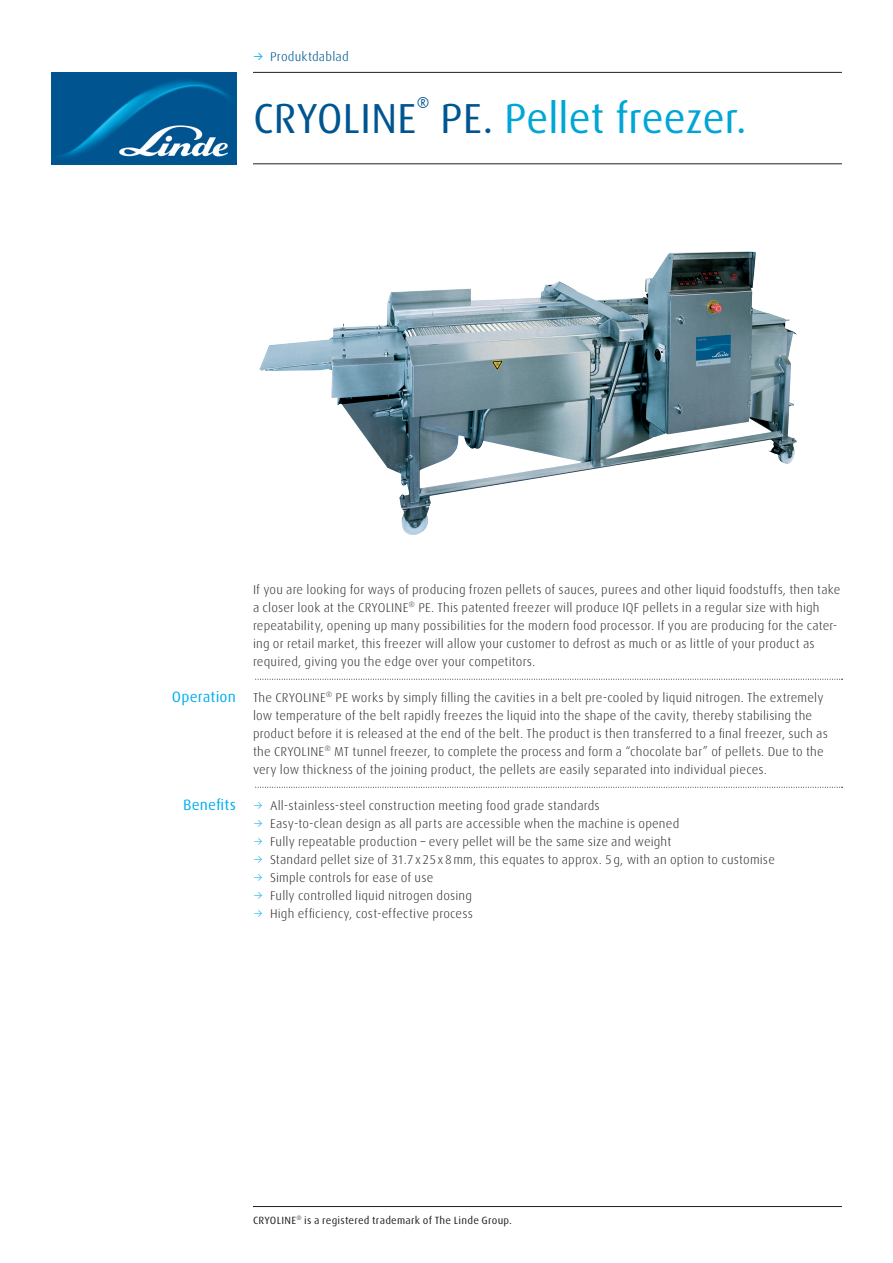
<style>
.page{position:relative;width:893px;height:1263px;background:#fff}
.page>*{position:absolute;margin:0;border:0;box-sizing:border-box;transform-origin:0 0}
.t1{font:42px "Linde Dax Global";letter-spacing:-.015em;color:#00a6d6}
.t2{font:15px "Linde Dax OT";letter-spacing:.01em;color:#00aeef}
.t3{font:300 12.75px/18px "Linde Dax OT";letter-spacing:.01em;color:#231f20}
.t4{font:300 12.75px "Linde Dax Global";letter-spacing:.01em;color:#005992}
.t5{font:10.5px "Linde Dax OT";letter-spacing:.02em;color:#231f20}
.s1{font-weight:400;color:#00aeef}
.s2{color:#005591}
.s3{font-family:"Linde Dax Light Expert";font-weight:400;color:#00aeef}
</style>
<div class="page">
<hr style="left:253px;top:1206px;width:589px;height:1px;background:#231f20">
<hr style="left:253px;top:72px;width:589px;height:1px;background:#231f20">
<hr style="left:253px;top:163px;width:589px;height:1px;background:#231f20">
<svg style="left:256px;top:679px;width:587px;height:1px"></svg>
<svg style="left:256px;top:787px;width:587px;height:1px"></svg>
<img style="left:269px;top:251px;width:528px;height:284px">
<img style="left:51px;top:72px;width:185px;height:92px">
<p class="t4" style="left:253px;top:49px;width:97px"><span class="s1">→</span> Produktdablad</p>
<h1 class="t1" style="left:253px;top:94px;width:495px"><span class="s2">CRYOLINE</span><sup>®</sup> <span class="s2">PE.</span> Pellet freezer.</h1>
<p class="t2" style="left:172px;top:690px;width:66px">Operation</p>
<p class="t2" style="left:183px;top:798px;width:54px">Benefits</p>
<p class="t3" style="left:253px;top:582px;width:589px">If you are looking for ways of producing frozen pellets of sauces, purees and other liquid foodstuffs, then take a closer look at the CRYOLINE<sup>®</sup> PE. This patented freezer will produce IQF pellets in a regular size with high repeatability, opening up many possibilities for the modern food processor. If you are producing for the cater&shy;ing or retail market, this freezer will allow your customer to defrost as much or as little of your product as required, giving you the edge over your competitors.</p>
<p class="t3" style="left:253px;top:690px;width:576px">The CRYOLINE<sup>®</sup> PE works by simply filling the cavities in a belt pre-cooled by liquid nitrogen. The extremely low temperature of the belt rapidly freezes the liquid into the shape of the cavity, thereby stabilising the product before it is released at the end of the belt. The product is then transferred to a final freezer, such as the CRYOLINE<sup>®</sup> MT tunnel freezer, to complete the process and form a “chocolate bar” of pellets. Due to the very low thickness of the joining product, the pellets are easily separated into individual pieces.</p>
<p class="t3" style="left:253px;top:798px;width:523px"><span class="s3">3</span> All-stainless-steel construction meeting food grade standards<br><span class="s3">3</span> Easy-to-clean design as all parts are accessible when the machine is opened<br><span class="s3">3</span> Fully repeatable production – every pellet will be the same size and weight<br><span class="s3">3</span> Standard pellet size of 31.7 x 25 x 8 mm, this equates to approx. 5 g, with an option to customise <span class="s3">3</span> Simple controls for ease of use<br><span class="s3">3</span> Fully controlled liquid nitrogen dosing<br><span class="s3">3</span> High efficiency, cost-effective process</p>
<p class="t5" style="left:253px;top:1216px;width:260px">CRYOLINE<sup>®</sup> is a registered trademark of The Linde Group.</p>
</div>
